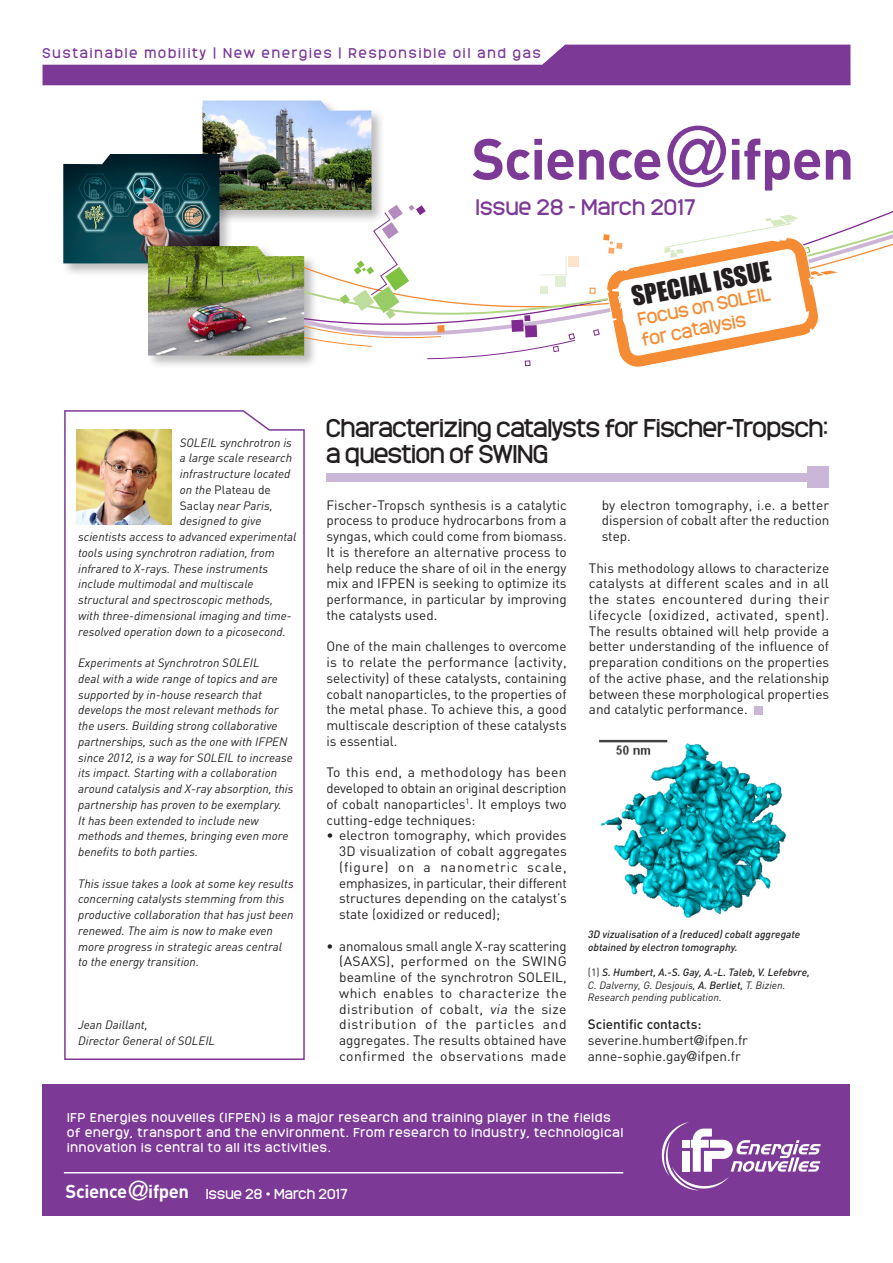
<style>
.page{position:relative;width:893px;height:1263px;background:#fff}
.page>*{position:absolute;margin:0;border:0;box-sizing:border-box;transform-origin:0 0}
.t1{font:82.5px "Helvetica Neue";color:#7c3996}
.t2{font:700 57px "DIN";letter-spacing:-.02em;color:#7c3996}
.t3{font:25.05px "Impact";color:#231f20}
.Titres_articles{font:24px/25.5px "Monark";letter-spacing:-.015em;color:#231f20}
.t4{font:21px "Monark";letter-spacing:.01em;color:#7c3996}
.t5{font:17.55px/21px "Monark";color:#f58b32}
.Texte_courant{font:13.5px/15.8px "DIN";color:#231f20;text-align:justify}
.Contacts{font:13.5px "DIN";color:#231f20}
.t6{font:13.5px "Monark";letter-spacing:.01em;color:#fff}
.Contacts-2{font:500 13.5px "DIN";color:#231f20}
.t7{font:13.2px "Monark";letter-spacing:.15em;color:#7c3996}
.t8{font:italic 12px/15.8px "DIN";color:#231f20}
.t9{font:12px/15px "Monark";letter-spacing:.08em;color:#fff}
.t10{font:12px "DIN";color:#231f20}
.Légendes{font:italic 10.5px/12.6px "DIN";color:#231f20}
.Légendes-2{font:italic 500 10.5px/12.6px "DIN";color:#231f20}
.s1{font-style:italic}
.s2{font-style:normal}
.s3{font-weight:500}
.s4{font-family:"Helvetica Neue"}
.s5{font-family:"DIN";font-weight:700;font-size:18.45px}
.s6{font-family:"Helvetica Neue";font-size:26.7px}
</style>
<div class="page">
<img style="left:598px;top:739px;width:189px;height:179px">
<svg style="left:43px;top:45px;width:807px;height:40px"></svg>
<div style="left:200px;top:98px;width:186px;height:126px;background:#231f20;opacity:.3"></div>
<img style="left:203px;top:101px;width:102px;height:109px">
<div style="left:61px;top:152px;width:173px;height:126px;background:#231f20;opacity:.3"></div>
<img style="left:63px;top:154px;width:156px;height:109px">
<div style="left:146px;top:244px;width:173px;height:126px;background:#231f20;opacity:.3"></div>
<img style="left:148px;top:246px;width:156px;height:109px">
<div style="left:754px;top:706px;width:9px;height:8px;background:#cab7d8"></div>
<div style="left:326px;top:473px;width:494px;height:9px;background:#cab7d8"></div>
<div style="left:808px;top:466px;width:21px;height:22px;background:#cab7d8"></div>
<div style="left:43px;top:1084px;width:807px;height:132px;background:#7c3996"></div>
<svg style="left:661px;top:1122px;width:160px;height:68px"></svg>
<hr style="left:64px;top:1172px;width:559px;height:1px;background:#fff">
<svg style="left:305px;top:68px;width:588px;height:251px"></svg>
<svg style="left:837px;top:199px;width:7px;height:7px"></svg>
<div style="left:568px;top:256px;width:11px;height:11px;background:#fee4cd"></div>
<svg style="left:305px;top:205px;width:271px;height:161px"></svg>
<svg style="left:690px;top:170px;width:30px;height:14px"></svg>
<svg style="left:64px;top:410px;width:241px;height:650px"></svg>
<img style="left:77px;top:429px;width:94px;height:95px">
<svg style="left:590px;top:215px;width:256px;height:153px"></svg>
<p class="t7" style="left:43px;top:44px;width:500px">Sustainable mobility | New energies | Responsible oil and gas</p>
<p class="t1" style="left:664px;top:107px;width:67px">@</p>
<p class="t2" style="left:728px;top:122px;width:128px">ifpen</p>
<p class="t2" style="left:472px;top:122px;width:193px">Science</p>
<p class="t4" style="left:475px;top:193px;width:221px">Issue 28 - March 2017</p>
<p class="t8" style="left:180px;top:434px;width:114px">SOLEIL synchrotron is</p>
<p class="t8" style="left:180px;top:450px;width:114px">a large scale research</p>
<p class="t8" style="left:180px;top:466px;width:112px">infrastructure located</p>
<p class="t10" style="left:180px;top:482px;width:93px"><span class="s1">on the</span> Plateau de</p>
<p class="t8" style="left:180px;top:497px;width:94px"><span class="s2">Saclay</span> near Paris,</p>
<p class="t8" style="left:180px;top:513px;width:83px">designed to give</p>
<p class="t8" style="left:78px;top:529px;width:220px">scientists access to advanced experimental</p>
<p class="t8" style="left:78px;top:544px;width:198px">tools using synchrotron radiation, from</p>
<p class="t8" style="left:78px;top:560px;width:192px">infrared to X-rays. These instruments</p>
<p class="t8" style="left:78px;top:576px;width:177px">include multimodal and multiscale</p>
<p class="t8" style="left:78px;top:592px;width:197px">structural and spectroscopic methods,</p>
<p class="t8" style="left:78px;top:607px;width:215px">with three-dimensional imaging and time-</p>
<p class="t8" style="left:78px;top:623px;width:209px">resolved operation down to a picosecond.</p>
<p class="t8" style="left:78px;top:655px;width:217px">Experiments at Synchrotron SOLEIL<br>deal with a wide range of topics and are supported by in-house research that develops the most relevant methods for the users. Building strong collaborative partnerships, such as the one with IFPEN since 2012, is a way for SOLEIL to increase its impact. Starting with a collaboration around catalysis and X-ray absorption, this partnership has proven to be exemplary.<br>It has been extended to include new methods and themes, bringing even more benefits to both parties.</p>
<p class="t8" style="left:78px;top:875px;width:217px">This issue takes a look at some key results concerning catalysts stemming from this productive collaboration that has just been renewed. The aim is now to make even more progress in strategic areas central to the energy transition.</p>
<p class="t8" style="left:78px;top:1017px;width:71px">Jean Daillant,</p>
<p class="t8" style="left:78px;top:1033px;width:139px">Director General of SOLEIL</p>
<p class="t3" style="left:628px;top:278px;width:143px;rotate:-11deg">SPECIAL ISSUE</p>
<p class="t5" style="left:636px;top:308px;width:136px;rotate:-11deg">Focus on SOLEIL for catalysis</p>
<p class="Titres_articles" style="left:326px;top:414px;width:504px">Characterizing catalysts for Fischer-Tropsch: a question of SWING</p>
<p class="Texte_courant" style="left:326px;top:496px;width:242px">Fischer-Tropsch synthesis is a catalytic process to produce hydrocarbons from a syngas, which could come from biomass.<br>It is therefore an alternative process to help reduce the share of oil in the energy mix and IFPEN is seeking to optimize its performance, in particular by improving the catalysts used.</p>
<p class="Texte_courant" style="left:326px;top:638px;width:242px">One of the main challenges to overcome is to relate the performance (activity, selectivity) of these catalysts, containing cobalt nanoparticles, to the properties of the metal phase. To achieve this, a good multiscale description of these catalysts is essential.</p>
<p class="Texte_courant" style="left:326px;top:764px;width:242px">To this end, a methodology has been developed to obtain an original description of cobalt nanoparticles<sup>1</sup>. It employs two cutting-edge techniques:</p>
<p class="Texte_courant" style="left:339px;top:827px;width:229px;text-indent:-13px">• electron tomography, which provides 3D visualization of cobalt aggregates (figure) on a nanometric scale, emphasizes, in particular, their different structures depending on the catalyst’s state (oxidized or reduced);</p>
<p class="Texte_courant" style="left:339px;top:937px;width:229px;text-indent:-13px">• anomalous small angle X-ray scattering (ASAXS), performed on the SWING beamline of the synchrotron SOLEIL, which enables to characterize the distribution of cobalt, <span class="s1">via</span> the size distribution of the particles and aggregates. The results obtained have confirmed the observations made</p>
<p class="Texte_courant" style="left:602px;top:496px;width:229px">by electron tomography, i.e. a better dispersion of cobalt after the reduction step.</p>
<p class="Texte_courant" style="left:589px;top:559px;width:242px">This methodology allows to characterize catalysts at different scales and in all the states encountered during their lifecycle (oxidized, activated, spent).<br>The results obtained will help provide a better understanding of the influence of preparation conditions on the properties of the active phase, and the relationship between these morphological properties and catalytic performance.</p>
<p class="Légendes-2" style="left:588px;top:928px;width:213px">3D vizualisation of a (reduced) cobalt aggregate obtained by electron tomography.</p>
<p class="Légendes" style="left:588px;top:966px;width:223px"><span class="s2">(1)</span> <span class="s3">S. Humbert, A.-S. Gay, A.-L. Taleb, V. Lefebvre,<br></span>C. Dalverny, G. Desjouis, <span class="s3">A. Berliet,</span> T. Bizien.<br>Research pending publication.</p>
<p class="Contacts-2" style="left:588px;top:1016px;width:115px">Scientific contacts:</p>
<p class="Contacts" style="left:588px;top:1032px;width:162px">severine.humbert<span class="s4">@</span>ifpen.fr</p>
<p class="Contacts" style="left:588px;top:1047px;width:154px">anne-sophie.gay<span class="s4">@</span>ifpen.fr</p>
<p class="t9" style="left:67px;top:1110px;width:558px">IFP Energies nouvelles (IFPEN) is a major research and training player in the fields of energy, transport and the environment. From research to industry, technological innovation is central to all its activities.</p>
<p class="t6" style="left:66px;top:1184px;width:283px"><span class="s5">Science</span><span class="s6">@</span><span class="s5">ifpen</span> Issue 28 • March 2017</p>
</div>
